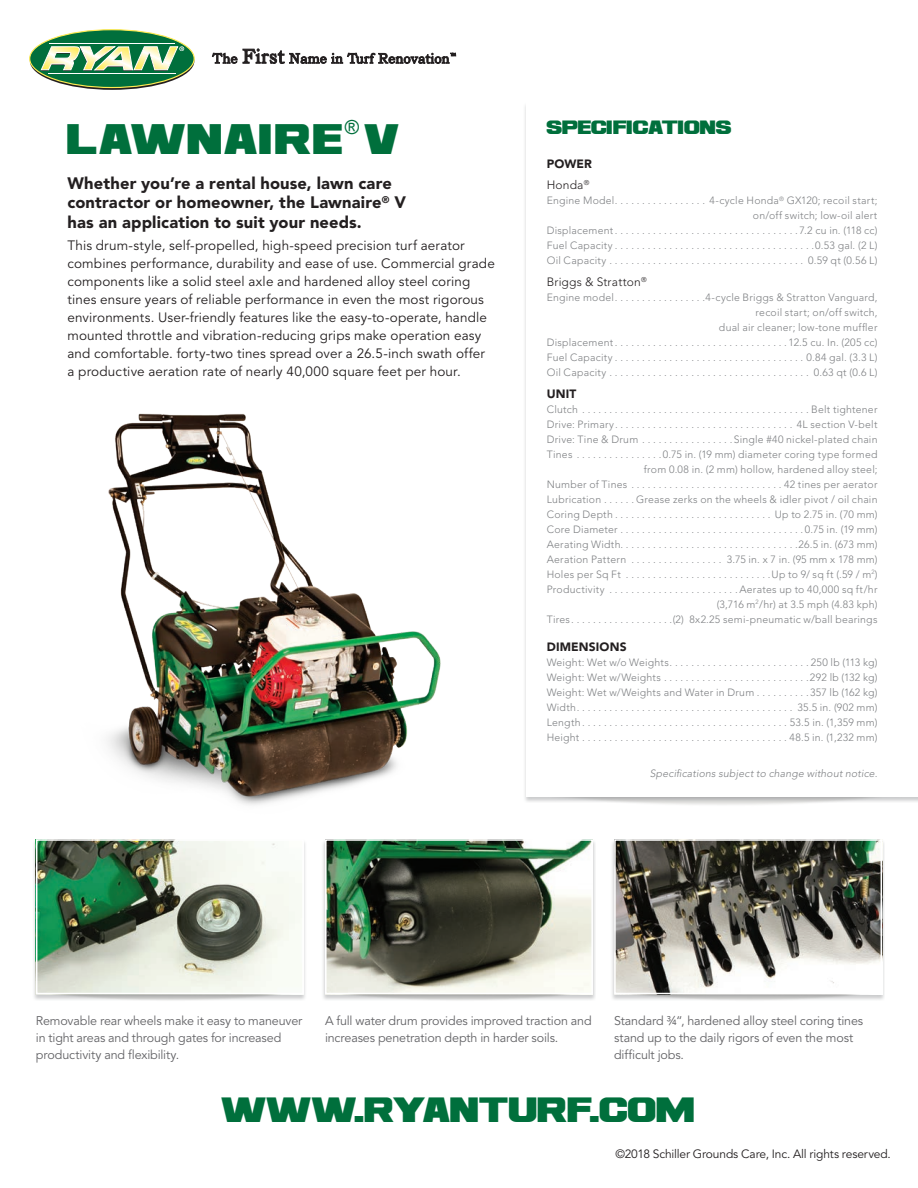
<style>
.page{position:relative;width:918px;height:1188px;background:#fff}
.page>*{position:absolute;margin:0;border:0;box-sizing:border-box;transform-origin:0 0}
.t1{font:33.3px "Ash";letter-spacing:-.005em;color:#006f3c}
.t2{font:27.3px "Ash";letter-spacing:-.05em;color:#006f3c}
.t3{font:19.35px "Arial";color:#006f3c}
.t4{font:900 16.5px/19.5px "Avenir LT Std";letter-spacing:.01em;color:#231f20}
.t5{font:15px "Ash";letter-spacing:-.06em;color:#006f3c}
.t6{font:13.5px/18px "Avenir LT Std";letter-spacing:.01em;color:#231f20}
.t7{font:12.6px/17.2px "Avenir LT Std";letter-spacing:-.01em;color:#636366}
.t8{font:12px "Avenir LT Std";letter-spacing:-.01em;color:#231f20}
.t9{font:900 12px/21.8px "Avenir LT Std";letter-spacing:.015em;color:#231f20}
.t10{font:300 12px "Avenir LT Std";letter-spacing:.02em;color:#231f20}
.t11{font:300 10.5px/15px "Avenir LT Std";letter-spacing:.02em;color:#7e8083;text-align:right}
.t12{font:italic 300 10.5px "Avenir LT Std";letter-spacing:.015em;color:#7e8083}
.s1{font-weight:300}
</style>
<div class="page">
<svg style="left:212px;top:53px;width:25px;height:11px"></svg>
<svg style="left:243px;top:49px;width:213px;height:15px"></svg>
<svg style="left:30px;top:32px;width:164px;height:58px"></svg>
<div style="left:30px;top:30px;width:164px;height:58px;background:#006f3c;border-radius:50%"></div>
<div style="left:29px;top:29px;width:166px;height:59px;border:1px solid #ffeb52;border-radius:50%"></div>
<hr style="left:49px;top:43px;width:126px;height:1px;background:#fff">
<hr style="left:48px;top:74px;width:127px;height:1px;background:#fff">
<svg style="left:41px;top:46px;width:143px;height:25px"></svg>
<div style="left:32px;top:839px;width:275px;height:162px;background:#7e8083;opacity:.4"></div>
<img style="left:36px;top:842px;width:268px;height:159px">
<div style="left:36px;top:839px;width:268px;height:155px;border:2px solid #fff"></div>
<div style="left:321px;top:839px;width:275px;height:162px;background:#7e8083;opacity:.4"></div>
<img style="left:325px;top:842px;width:268px;height:159px">
<div style="left:325px;top:839px;width:268px;height:155px;border:2px solid #fff"></div>
<div style="left:611px;top:839px;width:274px;height:162px;background:#7e8083;opacity:.4"></div>
<img style="left:614px;top:842px;width:268px;height:159px">
<div style="left:614px;top:839px;width:268px;height:155px;border:2px solid #fff"></div>
<img style="left:107px;top:413px;width:334px;height:392px">
<h1 class="t1" style="left:67px;top:120px;width:279px">LAWNAIRE</h1>
<h3 class="t3" style="left:345px;top:114px;width:16px">®</h3>
<h1 class="t1" style="left:365px;top:120px;width:39px">V</h1>
<h3 class="t4" style="left:67px;top:173px;width:340px">Whether you’re a rental house, lawn care contractor or homeowner, the Lawnaire<sup>®</sup> V has an application to suit your needs.</h3>
<p class="t6" style="left:67px;top:237px;width:429px">This drum-style, self-propelled, high-speed precision turf aerator combines performance, durability and ease of use. Commercial grade components like a solid steel axle and hardened alloy steel coring tines ensure years of reliable performance in even the most rigorous environments. User-friendly features like the easy-to-operate, handle mounted throttle and vibration-reducing grips make operation easy and comfortable. forty-two tines spread over a 26.5-inch swath offer a productive aeration rate of nearly 40,000 square feet per hour.</p>
<h3 class="t5" style="left:547px;top:119px;width:188px">SPECIFICATIONS</h3>
<p class="t9" style="left:547px;top:152px;width:47px">POWER<br><span class="s1">Honda</span><sup>®</sup></p>
<p class="t11" style="left:547px;top:193px;width:332px">Engine Model . . . . . . . . . . . . . . . . . 4-cycle Honda<sup>®</sup> GX120; recoil start; on/off switch; low-oil alert<br>Displacement . . . . . . . . . . . . . . . . . . . . . . . . . . . . . . . . . 7.2 cu in. (118 cc)<br>Fuel Capacity . . . . . . . . . . . . . . . . . . . . . . . . . . . . . . . . . . . . 0.53 gal. (2 L)<br>Oil Capacity . . . . . . . . . . . . . . . . . . . . . . . . . . . . . . . . . . . . 0.59 qt (0.56 L)</p>
<p class="t10" style="left:547px;top:275px;width:102px">Briggs &amp; Stratton<sup>®</sup></p>
<p class="t11" style="left:547px;top:290px;width:332px">Engine model . . . . . . . . . . . . . . . . 4-cycle Briggs &amp; Stratton Vanguard, recoil start; on/off switch,<br>dual air cleaner; low-tone muffler<br>Displacement . . . . . . . . . . . . . . . . . . . . . . . . . . . . . . . 12.5 cu. In. (205 cc)<br>Fuel Capacity . . . . . . . . . . . . . . . . . . . . . . . . . . . . . . . . . . . 0.84 gal. (3.3 L)<br>Oil Capacity . . . . . . . . . . . . . . . . . . . . . . . . . . . . . . . . . . . . . 0.63 qt (0.6 L)</p>
<p class="t9" style="left:547px;top:383px;width:31px">UNIT</p>
<p class="t11" style="left:547px;top:402px;width:332px">Clutch . . . . . . . . . . . . . . . . . . . . . . . . . . . . . . . . . . . . . . . . . Belt tightener Drive: Primary . . . . . . . . . . . . . . . . . . . . . . . . . . . . . . . . . 4L section V-belt Drive: Tine &amp; Drum . . . . . . . . . . . . . . . . Single #40 nickel-plated chain Tines . . . . . . . . . . . . . . . 0.75 in. (19 mm) diameter coring type formed from 0.08 in. (2 mm) hollow, hardened alloy steel;<br>Number of Tines . . . . . . . . . . . . . . . . . . . . . . . . . . . . 42 tines per aerator Lubrication . . . . . Grease zerks on the wheels &amp; idler pivot / oil chain Coring Depth . . . . . . . . . . . . . . . . . . . . . . . . . . . . . Up to 2.75 in. (70 mm)<br>Core Diameter..................................0.75 in. (19 mm)<br>Aerating Width . . . . . . . . . . . . . . . . . . . . . . . . . . . . . . . . 26.5 in. (673 mm)<br>Aeration Pattern . . . . . . . . . . . . . . . . . 3.75 in. x 7 in. (95 mm x 178 mm)<br>Holes per Sq Ft . . . . . . . . . . . . . . . . . . . . . . . . . . Up to 9/ sq ft (.59 / m<sup>2</sup>)<br>Productivity . . . . . . . . . . . . . . . . . . . . . . . Aerates up to 40,000 sq ft/hr (3,716 m<sup>2</sup>/hr) at 3.5 mph (4.83 kph)<br>Tires . . . . . . . . . . . . . . . . . . (2) 8x2.25 semi-pneumatic w/ball bearings</p>
<p class="t9" style="left:547px;top:636px;width:81px">DIMENSIONS</p>
<p class="t11" style="left:547px;top:655px;width:332px;text-align:justify">Weight: Wet w/o Weights . . . . . . . . . . . . . . . . . . . . . . . . . 250 lb (113 kg)<br>Weight: Wet w/Weights . . . . . . . . . . . . . . . . . . . . . . . . . . 292 lb (132 kg)<br>Weight: Wet w/Weights and Water in Drum . . . . . . . . . . 357 lb (162 kg)<br>Width . . . . . . . . . . . . . . . . . . . . . . . . . . . . . . . . . . . . . . . . 35.5 in. (902 mm)<br>Length . . . . . . . . . . . . . . . . . . . . . . . . . . . . . . . . . . . . . . 53.5 in. (1,359 mm)<br>Height . . . . . . . . . . . . . . . . . . . . . . . . . . . . . . . . . . . . . . 48.5 in. (1,232 mm)</p>
<p class="t12" style="left:650px;top:767px;width:229px">Specifications subject to change without notice.</p>
<p class="t7" style="left:36px;top:1012px;width:268px">Removable rear wheels make it easy to maneuver in tight areas and through gates for increased productivity and flexibility.</p>
<p class="t7" style="left:325px;top:1012px;width:268px">A full water drum provides improved traction and increases penetration depth in harder soils.</p>
<p class="t7" style="left:614px;top:1012px;width:251px">Standard ¾“, hardened alloy steel coring tines stand up to the daily rigors of even the most difficult jobs.</p>
<h2 class="t2" style="left:221px;top:1095px;width:477px">WWW.RYANTURF.COM</h2>
<p class="t8" style="left:616px;top:1147px;width:277px">©2018 Schiller Grounds Care, Inc. All rights reserved.</p>
</div>
